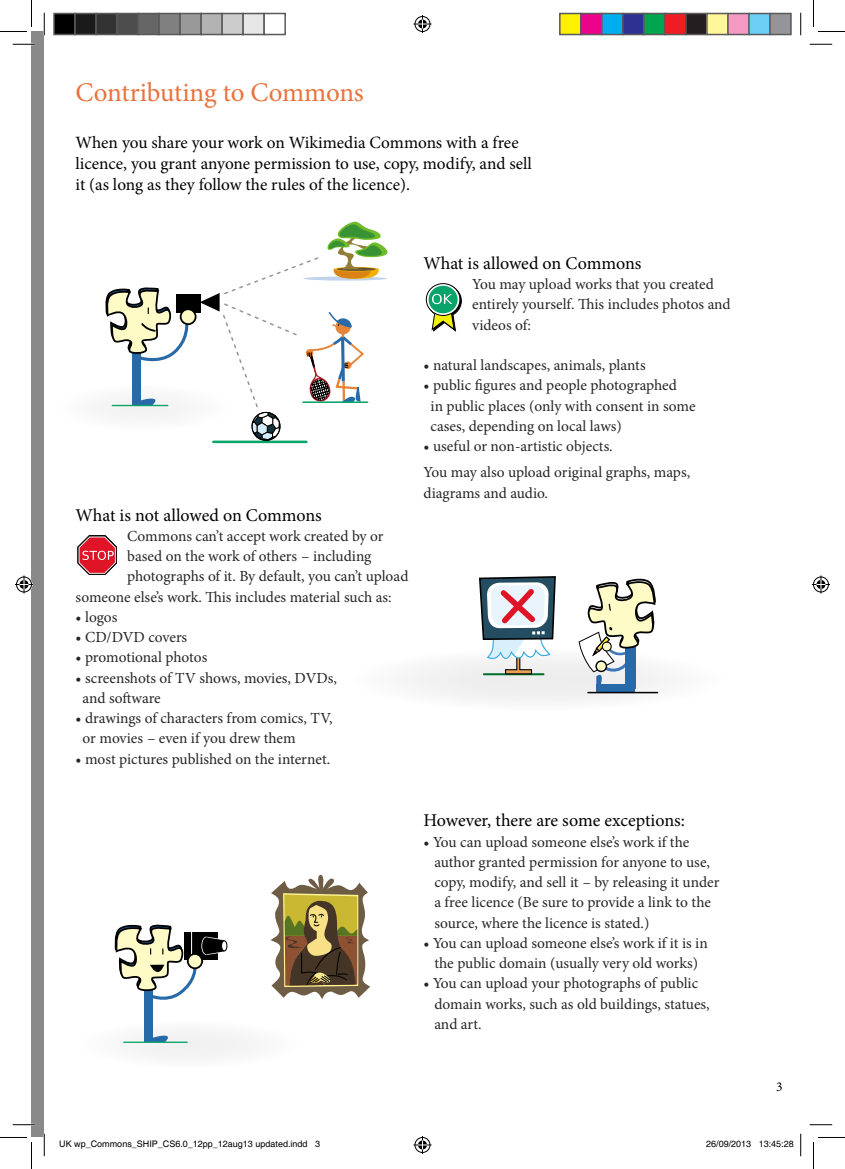
<style>
.page{position:relative;width:845px;height:1169px;background:#fff}
.page>*{position:absolute;margin:0;border:0;box-sizing:border-box;transform-origin:0 0}
.t1{font:27px "Minion Pro";letter-spacing:-.01em;color:#ea723d}
.t2{font:18px "Minion Pro";letter-spacing:-.005em;color:#000}
.t3{font:17.25px/21px "Minion Pro";letter-spacing:-.005em;color:#000}
.t4{font:15.3px/20.2px "Minion Pro";letter-spacing:-.005em;color:#252525}
.t5{font:13.5px "Minion Pro";color:#000}
.t6{font:9px "Helvetica";color:#000}
</style>
<div class="page">
<div style="left:350px;top:649px;width:374px;height:61px;background:#f6f6f6;border-radius:50%"></div>
<div style="left:596px;top:684px;width:39px;height:8px;background:#2869a8"></div>
<svg style="left:578px;top:578px;width:78px;height:111px"></svg>
<svg style="left:479px;top:576px;width:77px;height:99px"></svg>
<hr style="left:588px;top:692px;width:69px;height:1px;background:#000">
<div style="left:428px;top:285px;width:33px;height:32px;background:#090909;border-radius:50%"></div>
<div style="left:427px;top:284px;width:35px;height:33px;border:1px solid #000;border-radius:50%"></div>
<svg style="left:431px;top:313px;width:25px;height:19px"></svg>
<svg style="left:426px;top:284px;width:34px;height:31px"></svg>
<div style="left:426px;top:283px;width:34px;height:33px;border:1px solid #000;border-radius:50%"></div>
<div style="left:428px;top:286px;width:29px;height:27px;background:#07a469;border-radius:50%"></div>
<svg style="left:432px;top:294px;width:20px;height:10px"></svg>
<svg style="left:77px;top:535px;width:40px;height:40px"></svg>
<div style="left:32px;top:32px;width:12px;height:1105px;background:#898989"></div>
<div style="left:80px;top:1021px;width:219px;height:46px;background:#f8f8f8;border-radius:50%"></div>
<svg style="left:270px;top:874px;width:100px;height:125px"></svg>
<div style="left:144px;top:990px;width:8px;height:52px;background:#2869a8"></div>
<svg style="left:152px;top:1034px;width:16px;height:7px"></svg>
<hr style="left:124px;top:1041px;width:63px;height:2px;background:#07a469">
<svg style="left:114px;top:924px;width:114px;height:84px"></svg>
<div style="left:58px;top:385px;width:170px;height:46px;background:#f8f8f8;border-radius:50%"></div>
<div style="left:176px;top:294px;width:24px;height:19px;background:#000"></div>
<div style="left:132px;top:352px;width:8px;height:53px;background:#2869a8"></div>
<svg style="left:137px;top:397px;width:21px;height:8px"></svg>
<hr style="left:112px;top:405px;width:56px;height:1px;background:#07a469">
<svg style="left:105px;top:287px;width:84px;height:82px"></svg>
<div style="left:181px;top:309px;width:15px;height:15px;background:#fffbc6;border-radius:50%"></div>
<div style="left:180px;top:308px;width:16px;height:17px;border:2px solid #000;border-radius:50%"></div>
<hr style="left:213px;top:440px;width:93px;height:3px;background:#07a469">
<div style="left:252px;top:412px;width:28px;height:29px;border:1px solid #000;border-radius:50%"></div>
<svg style="left:200px;top:221px;width:187px;height:219px"></svg>
<hr style="left:13px;top:43px;width:22px;height:2px;background:#fff">
<hr style="left:13px;top:1123px;width:22px;height:2px;background:#fff">
<hr style="left:43px;top:13px;width:2px;height:22px;background:#fff">
<hr style="left:43px;top:1133px;width:2px;height:23px;background:#fff">
<svg style="left:13px;top:44px;width:22px;height:1px"></svg>
<svg style="left:809px;top:44px;width:23px;height:1px"></svg>
<svg style="left:13px;top:1124px;width:22px;height:1px"></svg>
<svg style="left:809px;top:1124px;width:23px;height:1px"></svg>
<svg style="left:44px;top:13px;width:1px;height:22px"></svg>
<svg style="left:44px;top:1133px;width:1px;height:23px"></svg>
<svg style="left:800px;top:13px;width:1px;height:22px"></svg>
<svg style="left:800px;top:1133px;width:1px;height:23px"></svg>
<svg style="left:0;top:0;width:32px;height:32px"></svg>
<svg style="left:0;top:1137px;width:32px;height:32px"></svg>
<svg style="left:813px;top:0;width:32px;height:32px"></svg>
<svg style="left:813px;top:1137px;width:32px;height:32px"></svg>
<svg style="left:413px;top:15px;width:18px;height:18px"></svg>
<svg style="left:413px;top:1136px;width:18px;height:18px"></svg>
<svg style="left:15px;top:575px;width:18px;height:18px"></svg>
<svg style="left:812px;top:575px;width:18px;height:18px"></svg>
<div style="left:54px;top:14px;width:21px;height:21px;background:#000"></div>
<div style="left:53px;top:13px;width:23px;height:22px;border:2px solid #595959"></div>
<div style="left:75px;top:14px;width:21px;height:21px;background:#1a1a1a"></div>
<div style="left:74px;top:13px;width:23px;height:22px;border:2px solid #595959"></div>
<div style="left:96px;top:14px;width:21px;height:21px;background:#333"></div>
<div style="left:95px;top:13px;width:23px;height:22px;border:2px solid #595959"></div>
<div style="left:117px;top:14px;width:21px;height:21px;background:#4d4d4d"></div>
<div style="left:116px;top:13px;width:23px;height:22px;border:2px solid #595959"></div>
<div style="left:138px;top:14px;width:21px;height:21px;background:#666"></div>
<div style="left:137px;top:13px;width:23px;height:22px;border:2px solid #595959"></div>
<div style="left:159px;top:14px;width:21px;height:21px;background:#808080"></div>
<div style="left:158px;top:13px;width:23px;height:22px;border:2px solid #595959"></div>
<div style="left:180px;top:14px;width:21px;height:21px;background:#999"></div>
<div style="left:179px;top:13px;width:23px;height:22px;border:2px solid #595959"></div>
<div style="left:201px;top:14px;width:21px;height:21px;background:#b3b3b3"></div>
<div style="left:200px;top:13px;width:23px;height:22px;border:2px solid #595959"></div>
<div style="left:222px;top:14px;width:21px;height:21px;background:#ccc"></div>
<div style="left:221px;top:13px;width:23px;height:22px;border:2px solid #595959"></div>
<div style="left:243px;top:14px;width:21px;height:21px;background:#e6e6e6"></div>
<div style="left:242px;top:13px;width:23px;height:22px;border:2px solid #595959"></div>
<div style="left:263px;top:13px;width:23px;height:22px;border:2px solid #595959"></div>
<div style="left:560px;top:14px;width:21px;height:21px;background:#fff101"></div>
<div style="left:559px;top:13px;width:22px;height:22px;border:2px solid #595959"></div>
<div style="left:581px;top:14px;width:21px;height:21px;background:#ed028c"></div>
<div style="left:580px;top:13px;width:22px;height:22px;border:2px solid #595959"></div>
<div style="left:602px;top:14px;width:21px;height:21px;background:#00aeef"></div>
<div style="left:601px;top:13px;width:22px;height:22px;border:2px solid #595959"></div>
<div style="left:623px;top:14px;width:21px;height:21px;background:#2e3092"></div>
<div style="left:622px;top:13px;width:22px;height:22px;border:2px solid #595959"></div>
<div style="left:644px;top:14px;width:21px;height:21px;background:#00a54f"></div>
<div style="left:643px;top:13px;width:22px;height:22px;border:2px solid #595959"></div>
<div style="left:665px;top:14px;width:21px;height:21px;background:#ee1d23"></div>
<div style="left:664px;top:13px;width:22px;height:22px;border:2px solid #595959"></div>
<div style="left:686px;top:14px;width:21px;height:21px;background:#231f20"></div>
<div style="left:685px;top:13px;width:22px;height:22px;border:2px solid #595959"></div>
<div style="left:707px;top:14px;width:21px;height:21px;background:#fff79a"></div>
<div style="left:706px;top:13px;width:22px;height:22px;border:2px solid #595959"></div>
<div style="left:728px;top:14px;width:21px;height:21px;background:#f499c2"></div>
<div style="left:727px;top:13px;width:22px;height:22px;border:2px solid #595959"></div>
<div style="left:749px;top:14px;width:21px;height:21px;background:#6bcff6"></div>
<div style="left:748px;top:13px;width:22px;height:22px;border:2px solid #595959"></div>
<div style="left:770px;top:14px;width:21px;height:21px;background:#939598"></div>
<div style="left:769px;top:13px;width:22px;height:22px;border:2px solid #595959"></div>
<p class="t1" style="left:76px;top:75px;width:290px">Contributing to Commons</p>
<p class="t3" style="left:76px;top:132px;width:458px">When you share your work on Wikimedia Commons with a free licence, you grant anyone permission to use, copy, modify, and sell it (as long as they follow the rules of the licence).</p>
<p class="t2" style="left:76px;top:503px;width:248px">What is not allowed on Commons</p>
<p class="t4" style="left:127px;top:526px;width:258px">Commons can’t accept work created by or</p>
<p class="t4" style="left:127px;top:546px;width:246px">based on the work of others – including</p>
<p class="t4" style="left:127px;top:566px;width:283px">photographs of it. By default, you can’t upload</p>
<p class="t4" style="left:76px;top:586px;width:317px">someone else’s work. This includes material such as:</p>
<p class="t4" style="left:76px;top:607px;width:43px">• logos</p>
<p class="t4" style="left:76px;top:627px;width:113px">• CD/DVD covers</p>
<p class="t4" style="left:76px;top:647px;width:133px">• promotional photos</p>
<p class="t4" style="left:76px;top:667px;width:263px">• screenshots of TV shows, movies, DVDs,</p>
<p class="t4" style="left:83px;top:688px;width:80px">and software</p>
<p class="t4" style="left:76px;top:708px;width:258px">• drawings of characters from comics, TV,</p>
<p class="t4" style="left:83px;top:728px;width:215px">or movies – even if you drew them</p>
<p class="t4" style="left:76px;top:749px;width:256px">• most pictures published on the internet.</p>
<p class="t2" style="left:423px;top:251px;width:219px">What is allowed on Commons</p>
<p class="t4" style="left:472px;top:274px;width:260px">You may upload works that you created entirely yourself. This includes photos and videos of:</p>
<p class="t4" style="left:423px;top:355px;width:223px">• natural landscapes, animals, plants</p>
<p class="t4" style="left:423px;top:375px;width:255px">• public figures and people photographed</p>
<p class="t4" style="left:430px;top:396px;width:266px">in public places (only with consent in some</p>
<p class="t4" style="left:430px;top:416px;width:193px">cases, depending on local laws)</p>
<p class="t4" style="left:423px;top:436px;width:191px">• useful or non-artistic objects.</p>
<p class="t4" style="left:423px;top:462px;width:268px">You may also upload original graphs, maps, diagrams and audio.</p>
<p class="t2" style="left:423px;top:808px;width:263px">However, there are some exceptions:</p>
<p class="t4" style="left:434px;top:831px;width:286px;text-indent:-11px">• You can upload someone else’s work if the author granted permission for anyone to use, copy, modify, and sell it – by releasing it under a free licence (Be sure to provide a link to the source, where the licence is stated.)</p>
<p class="t4" style="left:423px;top:933px;width:286px;text-align:center">• You can upload someone else’s work if it is in the public domain (usually very old works)</p>
<p class="t4" style="left:434px;top:973px;width:277px;text-indent:-11px">• You can upload your photographs of public domain works, such as old buildings, statues, and art.</p>
<p class="t5" style="left:776px;top:1078px;width:8px">3</p>
<p class="t6" style="left:59px;top:1138px;width:262px">UK wp_Commons_SHIP_CS6.0_12pp_12aug13 updated.indd 3</p>
<p class="t6" style="left:706px;top:1138px;width:89px">26/09/2013 13:45:28</p>
</div>
